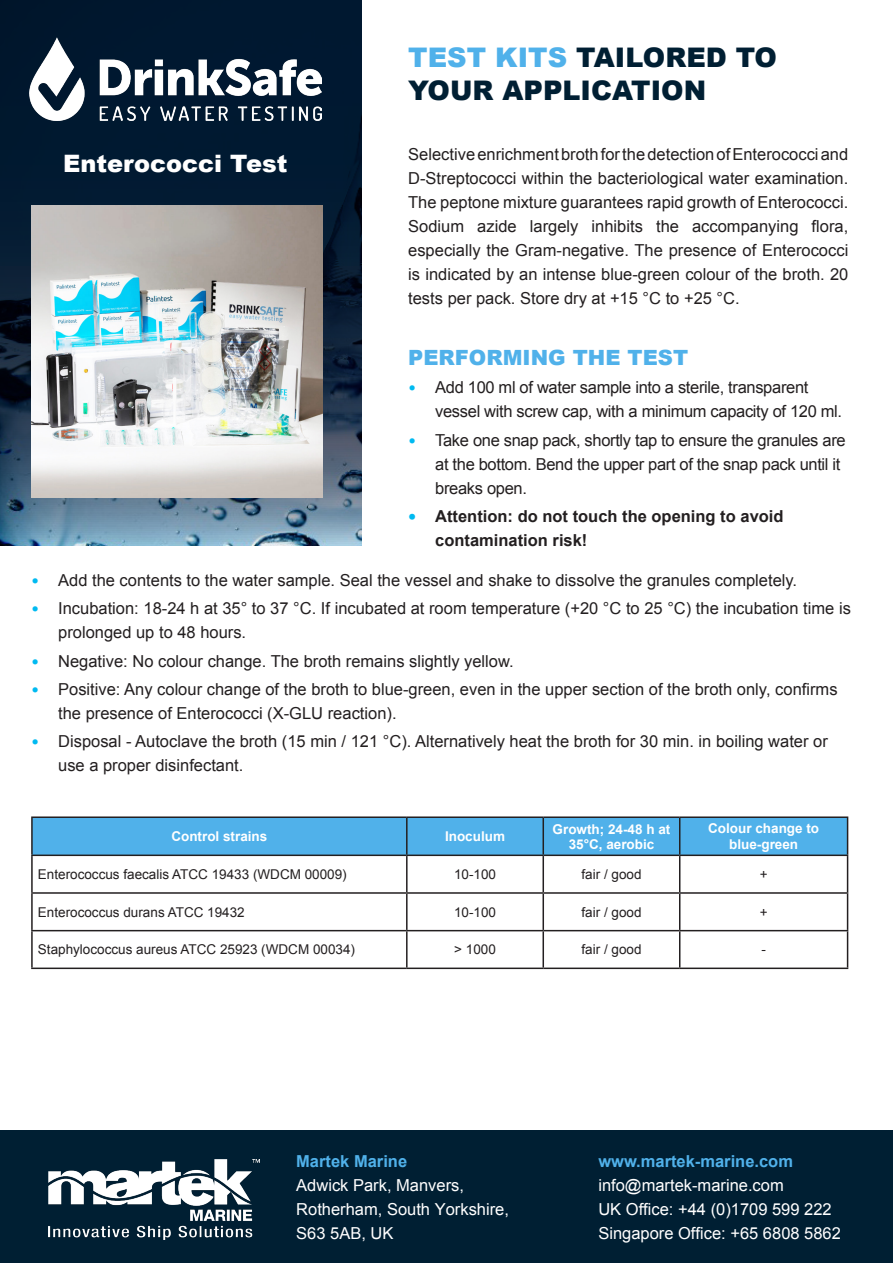
<style>
.page{position:relative;width:893px;height:1263px;background:#fff}
.page>*{position:absolute;margin:0;border:0;box-sizing:border-box;transform-origin:0 0}
.t1{font:900 27px/32.4px "Arial";color:#001f33}
.t2{font:900 24px "Arial";color:#fff}
.t3{font:900 21px "Arial";color:#50b1ea}
.t4{font:16.5px/24px "Arial";color:#231f20}
.t5{font:16.5px/24px "Arial";letter-spacing:-.02em;color:#231f20}
.t6{font:16.5px/24px "Arial";color:#fff}
.t7{font:700 16.5px/24px "Arial";color:#231f20}
.t8{font:700 16.5px "Arial";color:#50b1ea}
.t9{font:13.5px "Arial";color:#231f20}
.t10{font:700 13.5px/15px "Arial";color:#fff;text-align:center}
.s1{color:#50b1ea}
.s2{font-family:"Calibri";color:#00baf1}
</style>
<div class="page">
<img style="left:0;top:0;width:361px;height:546px">
<div style="left:0;top:1131px;width:893px;height:132px;background:#001f33"></div>
<img style="left:48px;top:1159px;width:211px;height:80px">
<img style="left:29px;top:38px;width:292px;height:83px">
<img style="left:31px;top:206px;width:292px;height:291px">
<div style="left:33px;top:818px;width:814px;height:36px;background:#50b1ea"></div>
<hr style="left:31px;top:816px;width:376px;height:2px;background:#231f20">
<hr style="left:31px;top:818px;width:2px;height:36px;background:#231f20">
<hr style="left:407px;top:816px;width:136px;height:2px;background:#231f20">
<hr style="left:406px;top:818px;width:2px;height:36px;background:#231f20">
<hr style="left:543px;top:816px;width:137px;height:2px;background:#231f20">
<hr style="left:542px;top:818px;width:2px;height:36px;background:#231f20">
<hr style="left:680px;top:816px;width:168px;height:2px;background:#231f20">
<hr style="left:679px;top:818px;width:1px;height:36px;background:#231f20">
<hr style="left:847px;top:818px;width:1px;height:36px;background:#231f20">
<hr style="left:31px;top:854px;width:376px;height:2px;background:#231f20">
<hr style="left:31px;top:856px;width:2px;height:36px;background:#231f20">
<hr style="left:407px;top:854px;width:136px;height:2px;background:#231f20">
<hr style="left:406px;top:856px;width:2px;height:36px;background:#231f20">
<hr style="left:543px;top:854px;width:137px;height:2px;background:#231f20">
<hr style="left:542px;top:856px;width:2px;height:36px;background:#231f20">
<hr style="left:680px;top:854px;width:168px;height:2px;background:#231f20">
<hr style="left:679px;top:856px;width:1px;height:36px;background:#231f20">
<hr style="left:847px;top:856px;width:1px;height:36px;background:#231f20">
<hr style="left:31px;top:892px;width:376px;height:2px;background:#231f20">
<hr style="left:31px;top:894px;width:2px;height:36px;background:#231f20">
<hr style="left:407px;top:892px;width:136px;height:2px;background:#231f20">
<hr style="left:406px;top:894px;width:2px;height:36px;background:#231f20">
<hr style="left:543px;top:892px;width:137px;height:2px;background:#231f20">
<hr style="left:542px;top:894px;width:2px;height:36px;background:#231f20">
<hr style="left:680px;top:892px;width:168px;height:2px;background:#231f20">
<hr style="left:679px;top:894px;width:1px;height:36px;background:#231f20">
<hr style="left:847px;top:894px;width:1px;height:36px;background:#231f20">
<hr style="left:31px;top:930px;width:376px;height:1px;background:#231f20">
<hr style="left:31px;top:931px;width:2px;height:36px;background:#231f20">
<hr style="left:407px;top:930px;width:136px;height:1px;background:#231f20">
<hr style="left:406px;top:931px;width:2px;height:36px;background:#231f20">
<hr style="left:543px;top:930px;width:137px;height:1px;background:#231f20">
<hr style="left:542px;top:931px;width:2px;height:36px;background:#231f20">
<hr style="left:680px;top:930px;width:168px;height:1px;background:#231f20">
<hr style="left:679px;top:931px;width:1px;height:36px;background:#231f20">
<hr style="left:847px;top:931px;width:1px;height:36px;background:#231f20">
<hr style="left:31px;top:967px;width:376px;height:2px;background:#231f20">
<hr style="left:407px;top:967px;width:136px;height:2px;background:#231f20">
<hr style="left:543px;top:967px;width:137px;height:2px;background:#231f20">
<hr style="left:680px;top:967px;width:168px;height:2px;background:#231f20">
<p class="t2" style="left:63px;top:146px;width:226px">Enterococci Test</p>
<p class="t1" style="left:408px;top:41px;width:370px"><span class="s1">TEST KITS</span> TAILORED TO<br>YOUR APPLICATION</p>
<p class="t4" style="left:408px;top:143px;width:442px;text-align:justify">Selective enrichment broth for the detection of Enterococci and D-Streptococci within the bacteriological water examination.<br>The peptone mixture guarantees rapid growth of Enterococci.<br>Sodium azide largely inhibits the accompanying flora, especially the Gram-negative. The presence of Enterococci is indicated by an intense blue-green colour of the broth. 20 tests per pack. Store dry at +15 °C to +25 °C.</p>
<p class="t3" style="left:408px;top:342px;width:281px">PERFORMING THE TEST</p>
<p class="t5" style="left:435px;top:376px;width:408px;text-indent:-27px"><span class="s2">•</span> Add 100 ml of water sample into a sterile, transparent vessel with screw cap, with a minimum capacity of 120 ml.</p>
<p class="t5" style="left:435px;top:428px;width:412px;text-indent:-27px"><span class="s2">•</span> Take one snap pack, shortly tap to ensure the granules are at the bottom. Bend the upper part of the snap pack until it breaks open.</p>
<p class="t7" style="left:435px;top:505px;width:350px;text-indent:-27px"><span class="s2">•</span> Attention: do not touch the opening to avoid contamination risk!</p>
<p class="t4" style="left:31px;top:568px;width:767px"><span class="s2">•</span> Add the contents to the water sample. Seal the vessel and shake to dissolve the granules completely.</p>
<p class="t4" style="left:58px;top:597px;width:794px;text-indent:-27px"><span class="s2">•</span> Incubation: 18-24 h at 35° to 37 °C. If incubated at room temperature (+20 °C to 25 °C) the incubation time is prolonged up to 48 hours.</p>
<p class="t4" style="left:31px;top:649px;width:484px"><span class="s2">•</span> Negative: No colour change. The broth remains slightly yellow.</p>
<p class="t4" style="left:58px;top:677px;width:781px;text-indent:-27px"><span class="s2">•</span> Positive: Any colour change of the broth to blue-green, even in the upper section of the broth only, confirms the presence of Enterococci (X-GLU reaction).</p>
<p class="t4" style="left:58px;top:729px;width:771px;text-indent:-27px"><span class="s2">•</span> Disposal - Autoclave the broth (15 min / 121 °C). Alternatively heat the broth for 30 min. in boiling water or use a proper disinfectant.</p>
<p class="t10" style="left:171px;top:829px;width:98px">Control strains</p>
<p class="t10" style="left:445px;top:829px;width:62px">Inoculum</p>
<p class="t10" style="left:553px;top:822px;width:119px">Growth; 24-48 h at<br>35°C, aerobic</p>
<p class="t10" style="left:708px;top:821px;width:113px">Colour change to</p>
<p class="t10" style="left:729px;top:837px;width:71px">blue-green</p>
<p class="t9" style="left:38px;top:865px;width:310px">Enterococcus faecalis ATCC 19433 (WDCM 00009)</p>
<p class="t9" style="left:454px;top:865px;width:44px">10-100</p>
<p class="t9" style="left:581px;top:865px;width:62px">fair / good</p>
<p class="t9" style="left:760px;top:865px;width:9px">+</p>
<p class="t9" style="left:38px;top:903px;width:208px">Enterococcus durans ATCC 19432</p>
<p class="t9" style="left:454px;top:903px;width:44px">10-100</p>
<p class="t9" style="left:581px;top:903px;width:62px">fair / good</p>
<p class="t9" style="left:760px;top:903px;width:9px">+</p>
<p class="t9" style="left:38px;top:941px;width:319px">Staphylococcus aureus ATCC 25923 (WDCM 00034)</p>
<p class="t9" style="left:454px;top:941px;width:43px">&gt; 1000</p>
<p class="t9" style="left:581px;top:941px;width:62px">fair / good</p>
<p class="t9" style="left:761px;top:941px;width:6px">-</p>
<p class="t8" style="left:296px;top:1150px;width:112px">Martek Marine</p>
<p class="t6" style="left:296px;top:1173px;width:214px">Adwick Park, Manvers,<br>Rotherham, South Yorkshire,<br>S63 5AB, UK</p>
<p class="t8" style="left:598px;top:1150px;width:196px">www.martek-marine.com</p>
<p class="t6" style="left:598px;top:1173px;width:187px">info@martek-marine.com</p>
<p class="t6" style="left:598px;top:1197px;width:235px">UK Office: +44 (0)1709 599 222</p>
<p class="t6" style="left:598px;top:1221px;width:244px">Singapore Office: +65 6808 5862</p>
</div>
